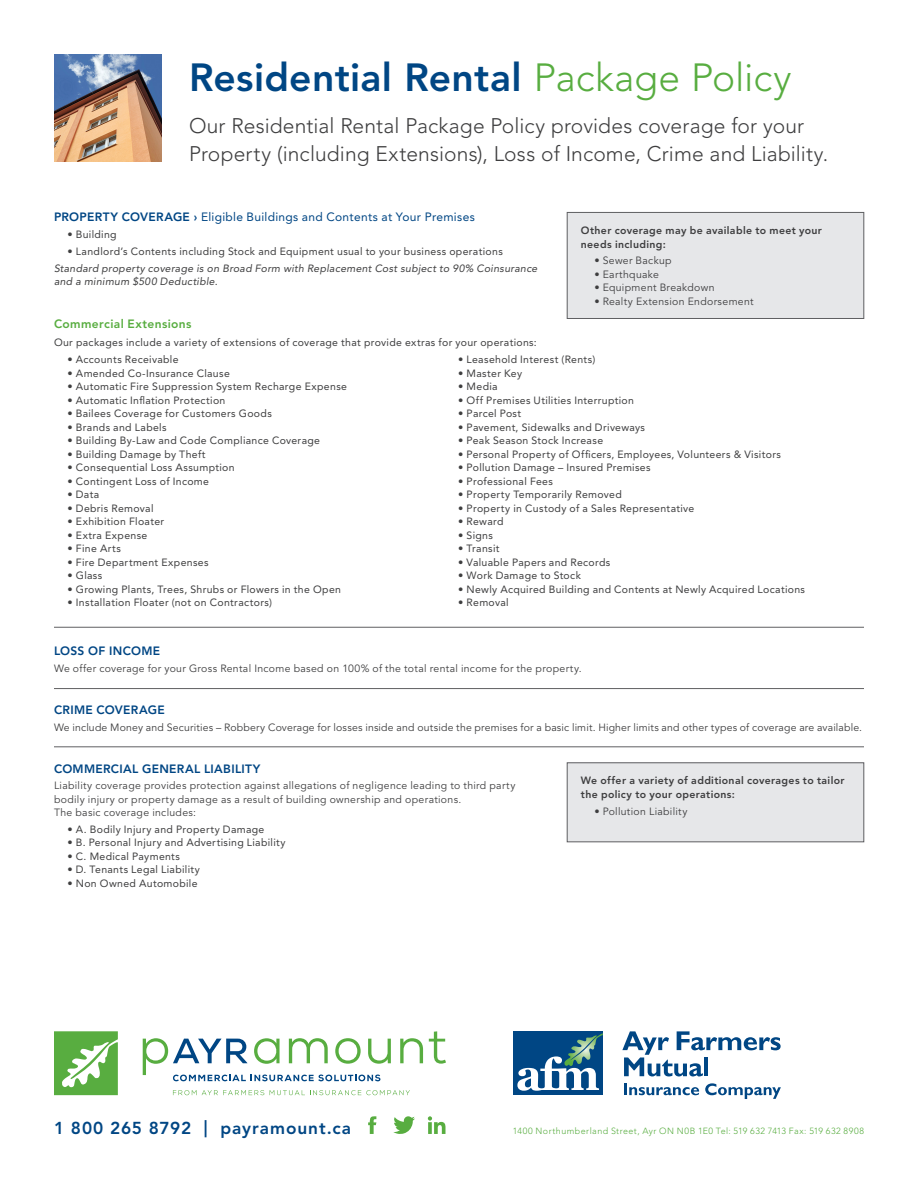
<style>
.page{position:relative;width:918px;height:1188px;background:#fff}
.page>*{position:absolute;margin:0;border:0;box-sizing:border-box;transform-origin:0 0}
.t1{font:800 39px "Avenir LT Std";letter-spacing:.01em;color:#004684}
.t2{font:300 21px/28.5px "Avenir LT Std";letter-spacing:.005em;color:#3e3e3f}
.t3{font:800 17.25px "Avenir LT Std";letter-spacing:.05em;color:#004684}
.t4{font:12px "Avenir LT Std";letter-spacing:.025em;color:#004684}
.t5{font:800 12px "Avenir LT Std";letter-spacing:.025em;color:#004684}
.t6{font:800 12px "Avenir LT Std";letter-spacing:.03em;color:#58ad40}
.t7{font:10.5px "Avenir LT Std";letter-spacing:.03em;color:#3e3e3f}
.t8{font:10.5px/13.5px "Avenir LT Std";letter-spacing:.025em;color:#3e3e3f}
.t9{font:800 10.5px/13.5px "Avenir LT Std";letter-spacing:.035em;color:#3e3e3f}
.t10{font:italic 10.5px/13.5px "Avenir LT Std";letter-spacing:.03em;color:#3e3e3f}
.t11{font:300 9px "Avenir LT Std";letter-spacing:.05em;color:#58ad40}
.s1{font-weight:300;color:#58ad40}
.s2{font-weight:800}
</style>
<div class="page">
<svg style="left:400px;top:1038px;width:23px;height:25px"></svg>
<svg style="left:429px;top:1031px;width:17px;height:33px"></svg>
<svg style="left:54px;top:1031px;width:64px;height:64px"></svg>
<svg style="left:143px;top:1038px;width:248px;height:43px"></svg>
<svg style="left:173px;top:1090px;width:91px;height:5px"></svg>
<svg style="left:270px;top:1090px;width:140px;height:5px"></svg>
<img style="left:54px;top:54px;width:108px;height:108px">
<div style="left:567px;top:212px;width:297px;height:106px;background:#e6e7e9"></div>
<div style="left:567px;top:212px;width:297px;height:107px;border:1px solid #5f5f62"></div>
<svg style="left:393px;top:1116px;width:22px;height:18px"></svg>
<svg style="left:368px;top:1116px;width:8px;height:18px"></svg>
<svg style="left:428px;top:1116px;width:18px;height:18px"></svg>
<div style="left:567px;top:763px;width:297px;height:79px;background:#e6e7e9"></div>
<div style="left:567px;top:763px;width:297px;height:79px;border:1px solid #5f5f62"></div>
<hr style="left:54px;top:747px;width:810px;height:1px;background:#5f5f62">
<hr style="left:54px;top:688px;width:810px;height:1px;background:#5f5f62">
<hr style="left:54px;top:627px;width:810px;height:1px;background:#5f5f62">
<div style="left:513px;top:1031px;width:90px;height:64px;background:#004684"></div>
<svg style="left:622px;top:1031px;width:159px;height:45px"></svg>
<hr style="left:704px;top:1057px;width:4px;height:19px;background:#004684">
<svg style="left:624px;top:1084px;width:75px;height:11px"></svg>
<svg style="left:705px;top:1083px;width:76px;height:16px"></svg>
<svg style="left:517px;top:1033px;width:86px;height:58px"></svg>
<p class="t1" style="left:189px;top:54px;width:604px">Residential Rental <span class="s1">Package Policy</span></p>
<p class="t2" style="left:189px;top:112px;width:641px">Our Residential Rental Package Policy provides coverage for your<br>Property (including Extensions), Loss of Income, Crime and Liability.</p>
<p class="t4" style="left:54px;top:210px;width:422px"><span class="s2">PROPERTY COVERAGE ›</span> Eligible Buildings and Contents at Your Premises</p>
<p class="t7" style="left:68px;top:228px;width:51px">• Building</p>
<p class="t7" style="left:68px;top:245px;width:437px">• Landlord’s Contents including Stock and Equipment usual to your business operations</p>
<p class="t10" style="left:54px;top:261px;width:485px">Standard property coverage is on Broad Form with Replacement Cost subject to 90% Coinsurance and a minimum $500 Deductible.</p>
<p class="t9" style="left:581px;top:224px;width:243px">Other coverage may be available to meet your needs including:</p>
<p class="t8" style="left:594px;top:254px;width:79px">• Sewer Backup</p>
<p class="t8" style="left:594px;top:268px;width:66px">• Earthquake</p>
<p class="t8" style="left:594px;top:281px;width:122px">• Equipment Breakdown</p>
<p class="t8" style="left:594px;top:295px;width:161px">• Realty Extension Endorsement</p>
<p class="t6" style="left:54px;top:316px;width:139px">Commercial Extensions</p>
<p class="t7" style="left:54px;top:336px;width:484px">Our packages include a variety of extensions of coverage that provide extras for your operations:</p>
<p class="t7" style="left:68px;top:353px;width:113px">• Accounts Receivable</p>
<p class="t7" style="left:68px;top:367px;width:164px">• Amended Co-Insurance Clause</p>
<p class="t7" style="left:68px;top:380px;width:281px">• Automatic Fire Suppression System Recharge Expense</p>
<p class="t7" style="left:68px;top:394px;width:159px">• Automatic Inflation Protection</p>
<p class="t7" style="left:68px;top:407px;width:206px">• Bailees Coverage for Customers Goods</p>
<p class="t7" style="left:68px;top:421px;width:101px">• Brands and Labels</p>
<p class="t7" style="left:68px;top:434px;width:254px">• Building By-Law and Code Compliance Coverage</p>
<p class="t7" style="left:68px;top:448px;width:140px">• Building Damage by Theft</p>
<p class="t7" style="left:68px;top:461px;width:169px">• Consequential Loss Assumption</p>
<p class="t7" style="left:68px;top:475px;width:143px">• Contingent Loss of Income</p>
<p class="t7" style="left:68px;top:488px;width:33px">• Data</p>
<p class="t7" style="left:68px;top:502px;width:88px">• Debris Removal</p>
<p class="t7" style="left:68px;top:515px;width:98px">• Exhibition Floater</p>
<p class="t7" style="left:68px;top:529px;width:81px">• Extra Expense</p>
<p class="t7" style="left:68px;top:542px;width:55px">• Fine Arts</p>
<p class="t7" style="left:68px;top:556px;width:143px">• Fire Department Expenses</p>
<p class="t7" style="left:68px;top:569px;width:36px">• Glass</p>
<p class="t7" style="left:68px;top:583px;width:275px">• Growing Plants, Trees, Shrubs or Flowers in the Open</p>
<p class="t7" style="left:68px;top:596px;width:206px">• Installation Floater (not on Contractors)</p>
<p class="t7" style="left:458px;top:353px;width:139px">• Leasehold Interest (Rents)</p>
<p class="t7" style="left:458px;top:367px;width:65px">• Master Key</p>
<p class="t7" style="left:458px;top:380px;width:41px">• Media</p>
<p class="t7" style="left:458px;top:394px;width:177px">• Off Premises Utilities Interruption</p>
<p class="t7" style="left:458px;top:407px;width:65px">• Parcel Post</p>
<p class="t7" style="left:458px;top:421px;width:188px">• Pavement, Sidewalks and Driveways</p>
<p class="t7" style="left:458px;top:434px;width:146px">• Peak Season Stock Increase</p>
<p class="t7" style="left:458px;top:448px;width:324px">• Personal Property of Officers, Employees, Volunteers &amp; Visitors</p>
<p class="t7" style="left:458px;top:461px;width:194px">• Pollution Damage – Insured Premises</p>
<p class="t7" style="left:458px;top:475px;width:96px">• Professional Fees</p>
<p class="t7" style="left:458px;top:488px;width:165px">• Property Temporarily Removed</p>
<p class="t7" style="left:458px;top:502px;width:238px">• Property in Custody of a Sales Representative</p>
<p class="t7" style="left:458px;top:515px;width:47px">• Reward</p>
<p class="t7" style="left:458px;top:529px;width:36px">• Signs</p>
<p class="t7" style="left:458px;top:542px;width:43px">• Transit</p>
<p class="t7" style="left:458px;top:556px;width:154px">• Valuable Papers and Records</p>
<p class="t7" style="left:458px;top:569px;width:124px">• Work Damage to Stock</p>
<p class="t7" style="left:458px;top:583px;width:348px">• Newly Acquired Building and Contents at Newly Acquired Locations</p>
<p class="t7" style="left:458px;top:596px;width:52px">• Removal</p>
<p class="t5" style="left:54px;top:644px;width:108px">LOSS OF INCOME</p>
<p class="t8" style="left:54px;top:662px;width:529px">We offer coverage for your Gross Rental Income based on 100% of the total rental income for the property.</p>
<p class="t5" style="left:54px;top:703px;width:112px">CRIME COVERAGE</p>
<p class="t8" style="left:54px;top:720px;width:810px">We include Money and Securities – Robbery Coverage for losses inside and outside the premises for a basic limit. Higher limits and other types of coverage are available.</p>
<p class="t5" style="left:54px;top:761px;width:208px">COMMERCIAL GENERAL LIABILITY</p>
<p class="t8" style="left:54px;top:779px;width:463px">Liability coverage provides protection against allegations of negligence leading to third party bodily injury or property damage as a result of building ownership and operations.<br>The basic coverage includes:</p>
<p class="t7" style="left:68px;top:823px;width:198px">• A. Bodily Injury and Property Damage</p>
<p class="t7" style="left:68px;top:837px;width:220px">• B. Personal Injury and Advertising Liability</p>
<p class="t7" style="left:68px;top:850px;width:114px">• C. Medical Payments</p>
<p class="t7" style="left:68px;top:864px;width:134px">• D. Tenants Legal Liability</p>
<p class="t7" style="left:68px;top:877px;width:132px">• Non Owned Automobile</p>
<p class="t9" style="left:581px;top:774px;width:265px">We offer a variety of additional coverages to tailor the policy to your operations:</p>
<p class="t8" style="left:594px;top:805px;width:95px">• Pollution Liability</p>
<p class="t3" style="left:54px;top:1118px;width:299px">1 800 265 8792 | payramount.ca</p>
<p class="t11" style="left:513px;top:1125px;width:353px">1400 Northumberland Street, Ayr ON N0B 1E0 Tel: 519 632 7413 Fax: 519 632 8908</p>
</div>
